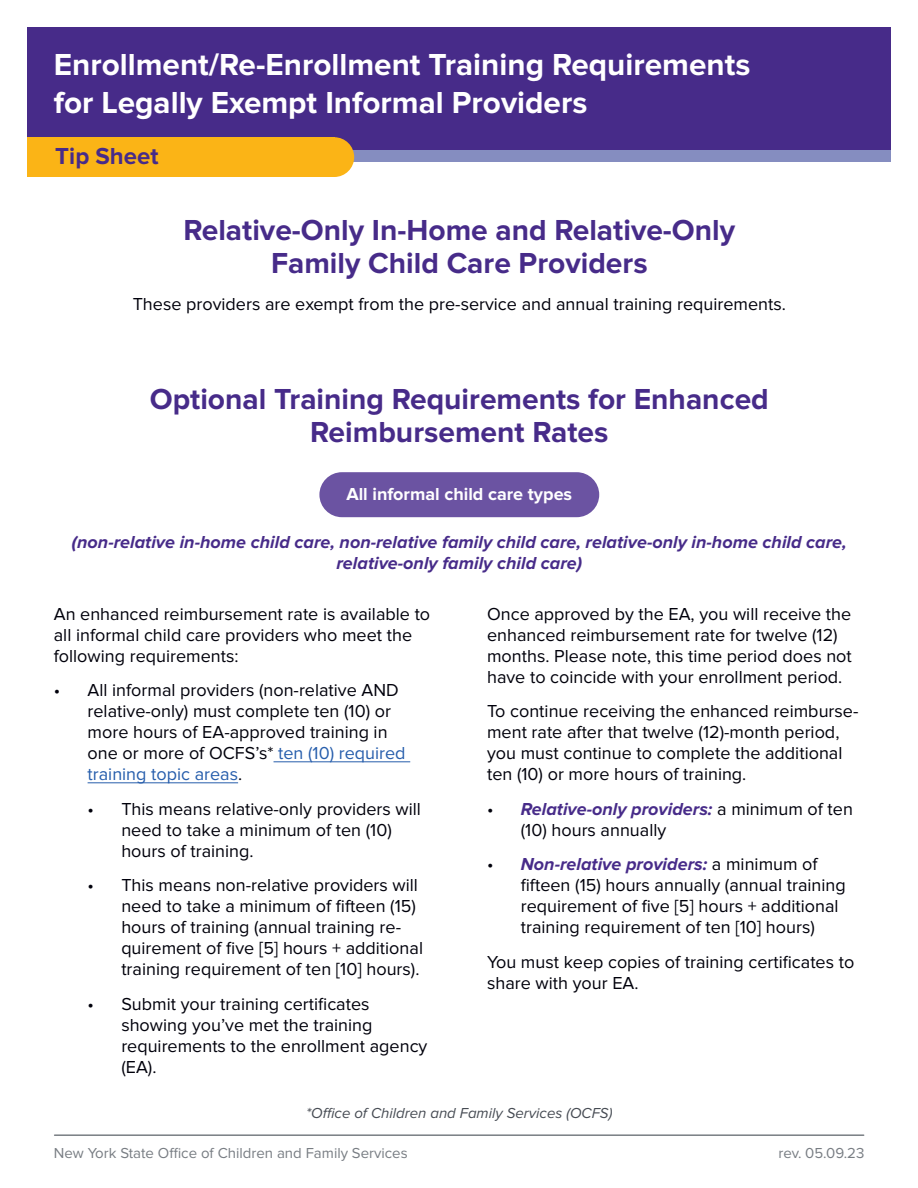
<style>
.page{position:relative;width:918px;height:1188px;background:#fff}
.page>*{position:absolute;margin:0;border:0;box-sizing:border-box;transform-origin:0 0}
.t1{font:700 31.5px/37.5px "Proxima Nova";color:#fff}
.HEADING_Level_2{font:700 30px/33px "Proxima Nova";color:#472b89;text-align:center}
.t2{font:700 24px "Proxima Nova";color:#472b89}
.t3{font:18px/21px "Proxima Nova";color:#00000b}
.HEADING_Level_4_span{font:italic 700 18px/21px "Proxima Nova";color:#472b89;text-align:center}
.PROGRESS_BG-7677_Whi{font:700 18px "Proxima Nova";color:#fff}
.t4{font:15px "Proxima Nova";color:#787d83}
.t5{font:italic 15px "Proxima Nova";color:#464b53}
.s1{color:#275eac}
.s2{font-weight:700;font-style:italic;color:#472b89}
</style>
<div class="page">
<div style="left:27px;top:27px;width:864px;height:129px;background:#472b89"></div>
<div style="left:27px;top:150px;width:864px;height:11px;background:#858dc0"></div>
<hr style="left:55px;top:1134px;width:809px;height:2px;background:#787d83">
<div style="left:27px;top:137px;width:307px;height:40px;background:#fbb416"></div>
<div style="left:314px;top:137px;width:40px;height:40px;background:#fbb416;border-radius:50%"></div>
<div style="left:319px;top:472px;width:280px;height:45px;background:#6b53a2;border-radius:22px"></div>
<hr style="left:274px;top:762px;width:136px;height:1px;background:#275eac">
<hr style="left:88px;top:783px;width:150px;height:1px;background:#275eac">
<h1 class="t1" style="left:54px;top:47px;width:698px">Enrollment/Re-Enrollment Training Requirements for Legally Exempt Informal Providers</h1>
<h3 class="t2" style="left:55px;top:142px;width:105px">Tip Sheet</h3>
<p class="HEADING_Level_2" style="left:183px;top:214px;width:553px">Relative-Only In-Home and Relative-Only<br>Family Child Care Providers</p>
<p class="t3" style="left:133px;top:294px;width:655px">These providers are exempt from the pre-service and annual training requirements.</p>
<p class="HEADING_Level_2" style="left:150px;top:384px;width:621px">Optional Training Requirements for Enhanced<br>Reimbursement Rates</p>
<p class="PROGRESS_BG-7677_Whi" style="left:346px;top:484px;width:227px">All informal child care types</p>
<p class="HEADING_Level_4_span" style="left:72px;top:532px;width:776px">(non-relative in-home child care, non-relative family child care, relative-only in-home child care, relative-only family child care)</p>
<p class="t3" style="left:54px;top:604px;width:378px">An enhanced reimbursement rate is available to all informal child care providers who meet the following requirements:</p>
<p class="t3" style="left:88px;top:680px;width:320px;text-indent:-34px">• All informal providers (non-relative AND relative-only) must complete ten (10) or more hours of EA-approved training in one or more of OCFS’s* <span class="s1">ten (10) required training topic areas</span>.</p>
<p class="t3" style="left:121px;top:799px;width:301px;text-indent:-34px">• This means relative-only providers will need to take a minimum of ten (10) hours of training.</p>
<p class="t3" style="left:121px;top:875px;width:303px;text-indent:-34px">• This means non-relative providers will need to take a minimum of fifteen (15) hours of training (annual training re&shy;quirement of five [5] hours + additional training requirement of ten [10] hours).</p>
<p class="t3" style="left:121px;top:994px;width:308px;text-indent:-34px">• Submit your training certificates showing you’ve met the training requirements to the enrollment agency (EA).</p>
<p class="t3" style="left:487px;top:604px;width:366px">Once approved by the EA, you will receive the enhanced reimbursement rate for twelve (12) months. Please note, this time period does not have to coincide with your enrollment period.</p>
<p class="t3" style="left:487px;top:701px;width:373px">To continue receiving the enhanced reimburse&shy;ment rate after that twelve (12)-month period, you must continue to complete the additional ten (10) or more hours of training.</p>
<p class="t3" style="left:521px;top:799px;width:334px;text-indent:-34px">• <span class="s2">Relative-only providers:</span> a minimum of ten (10) hours annually</p>
<p class="t3" style="left:521px;top:854px;width:326px;text-indent:-34px">• <span class="s2">Non-relative providers:</span> a minimum of fifteen (15) hours annually (annual training requirement of five [5] hours + additional training requirement of ten [10] hours)</p>
<p class="t3" style="left:487px;top:952px;width:369px">You must keep copies of training certificates to share with your EA.</p>
<p class="t5" style="left:306px;top:1104px;width:308px">*Office of Children and Family Services (OCFS)</p>
<p class="t4" style="left:54px;top:1145px;width:355px">New York State Office of Children and Family Services</p>
<p class="t4" style="left:779px;top:1145px;width:87px">rev. 05.09.23</p>
</div>
